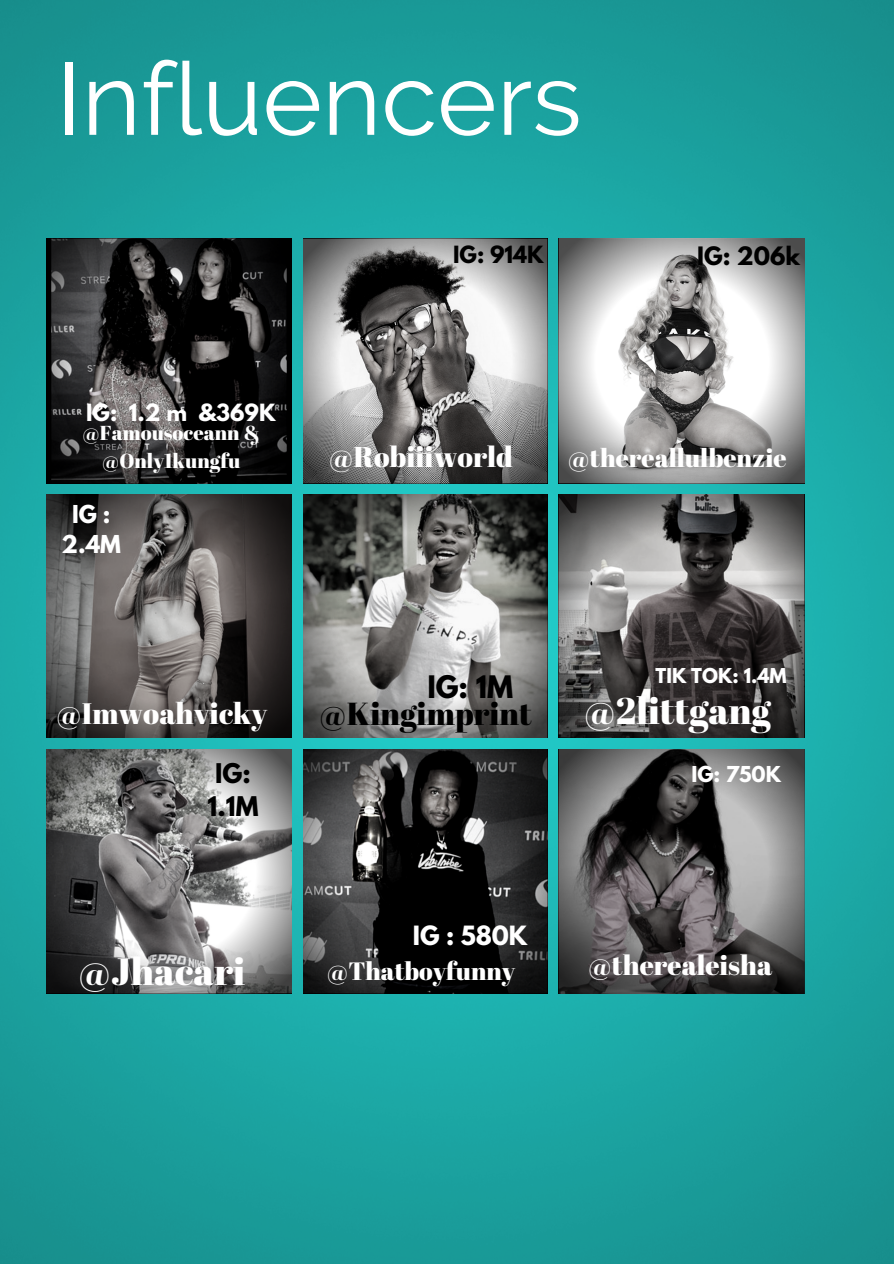
<style>
.page{position:relative;width:894px;height:1264px;background:#fff}
.page>*{position:absolute;margin:0;border:0;box-sizing:border-box;transform-origin:0 0}
.t1{font:101.55px "Raleway";color:#fff}
.t2{font:37.95px "Abril Fatface";color:#fff}
.t3{font:37.05px "Abril Fatface";color:#fff}
.t4{font:31.8px "Abril Fatface";color:#000}
.t5{font:29.55px "Abril Fatface";color:#fff}
.t6{font:28.65px "Abril Fatface";color:#fff}
.t7{font:27.45px "Abril Fatface";color:#fff}
.t8{font:700 27.45px "League Spartan";color:#000}
.t9{font:25.5px "Abril Fatface";color:#fff}
.t10{font:25.05px "Abril Fatface";color:#fff}
.t11{font:700 24px/33.5px "League Spartan";color:#000;text-align:center}
.t12{font:700 23.55px "League Spartan";color:#fff}
.t13{font:700 22.5px "League Spartan";color:#000}
.t14{font:700 21.9px/30px "League Spartan";color:#fff;text-align:center}
.t15{font:700 21px "League Spartan";color:#fff}
.t16{font:700 21px "League Spartan";color:#000}
.t17{font:20.1px/28px "Abril Fatface";color:#fff;text-align:center}
.t18{font:700 19.5px "League Spartan";color:#fff}
.t19{font:700 18.15px "League Spartan";color:#fff}
</style>
<div class="page">
<img style="left:0;top:0;width:893px;height:1263px">
<svg style="left:46px;top:749px;width:246px;height:244px;background:#7a7979"></svg>
<svg style="left:558px;top:239px;width:246px;height:244px"></svg>
<svg style="left:303px;top:749px;width:244px;height:244px;background:#2b2b2c"></svg>
<svg style="left:46px;top:494px;width:246px;height:244px;background:#555250"></svg>
<svg style="left:558px;top:749px;width:246px;height:244px;background:#5d5b5c"></svg>
<svg style="left:303px;top:494px;width:244px;height:244px;background:#7a7a78"></svg>
<svg style="left:46px;top:239px;width:246px;height:244px;background:#262526"></svg>
<svg style="left:558px;top:494px;width:246px;height:244px;background:#5c5a5a"></svg>
<svg style="left:303px;top:239px;width:244px;height:244px;background:#858484"></svg>
<h1 class="t1" style="left:57px;top:39px;width:526px">Influencers</h1>
<p class="t15" style="left:86px;top:402px;width:191px">IG: 1.2 m &amp;369K</p>
<p class="t16" style="left:453px;top:244px;width:92px">IG: 914K</p>
<p class="t13" style="left:697px;top:245px;width:104px">IG: 206k</p>
<p class="t17" style="left:82px;top:418px;width:179px">@Famousoceann &amp; @Only1kungfu</p>
<p class="t14" style="left:62px;top:502px;width:61px">IG :<br>2.4M</p>
<h3 class="t6" style="left:328px;top:436px;width:186px">@Robiiiworld</h3>
<p class="t9" style="left:567px;top:440px;width:221px">@thereallulbenzie</p>
<h3 class="t8" style="left:427px;top:673px;width:87px">IG: 1M</h3>
<p class="t19" style="left:655px;top:666px;width:133px">TIK TOK: 1.4M</p>
<h3 class="t5" style="left:56px;top:693px;width:213px">@Imwoahvicky</h3>
<h3 class="t4" style="left:319px;top:691px;width:214px">@Kingimprint</h3>
<h3 class="t3" style="left:583px;top:685px;width:189px">@2littgang</h3>
<p class="t11" style="left:207px;top:759px;width:52px">IG:<br>1.1M</p>
<p class="t12" style="left:413px;top:924px;width:116px">IG : 580K</p>
<p class="t18" style="left:691px;top:764px;width:91px">IG: 750K</p>
<h2 class="t2" style="left:78px;top:945px;width:169px">@Jhacari</h2>
<p class="t10" style="left:326px;top:953px;width:190px">@Thatboyfunny</p>
<h3 class="t7" style="left:587px;top:945px;width:186px">@therealeisha</h3>
</div>
